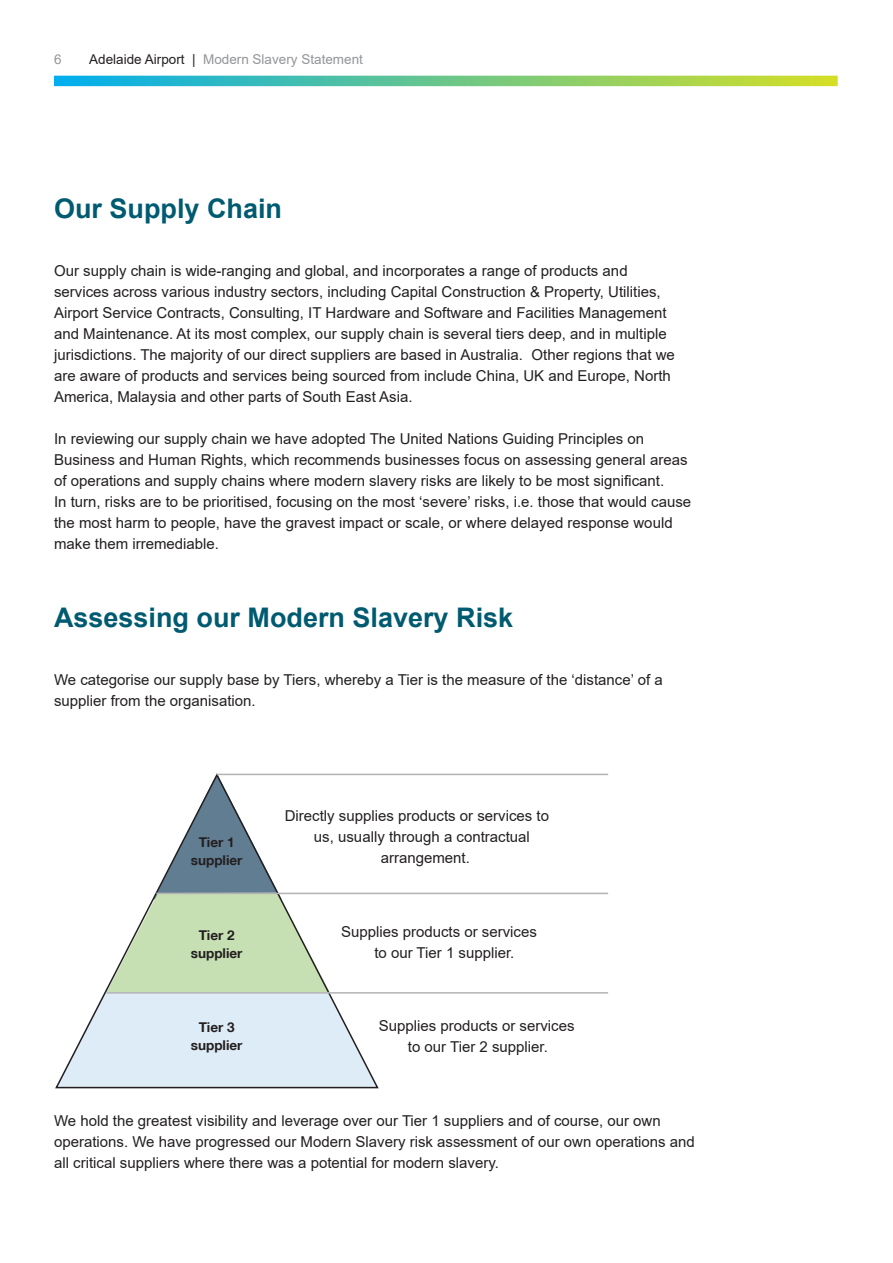
<style>
.page{position:relative;width:893px;height:1263px;background:#fff}
.page>*{position:absolute;margin:0;border:0;box-sizing:border-box;transform-origin:0 0}
.t1{font:700 27px "Arial";color:#005a70}
.t2{font:15px/21px "Arial";color:#231f20}
.t3{font:13.5px "Arial";color:#939598}
.t4{font:13.5px "Airvetica Nue";color:#231f20}
.s1{color:#231f20}
</style>
<div class="page">
<svg style="left:54px;top:76px;width:784px;height:10px;background:#6ac689"></svg>
<svg style="left:55px;top:773px;width:325px;height:316px"></svg>
<hr style="left:217px;top:774px;width:391px;height:1px;background:#b3b3b5">
<hr style="left:156px;top:893px;width:452px;height:1px;background:#b3b3b5">
<hr style="left:107px;top:992px;width:501px;height:1px;background:#b3b3b5">
<p class="t3" style="left:54px;top:50px;width:9px">6</p>
<p class="t3" style="left:89px;top:50px;width:275px"><span class="s1">Adelaide Airport |</span> Modern Slavery Statement</p>
<p class="t1" style="left:54px;top:190px;width:230px">Our Supply Chain</p>
<p class="t2" style="left:54px;top:260px;width:622px">Our supply chain is wide-ranging and global, and incorporates a range of products and services across various industry sectors, including Capital Construction &amp; Property, Utilities, Airport Service Contracts, Consulting, IT Hardware and Software and Facilities Management and Maintenance. At its most complex, our supply chain is several tiers deep, and in multiple jurisdictions. The majority of our direct suppliers are based in Australia. Other regions that we are aware of products and services being sourced from include China, UK and Europe, North America, Malaysia and other parts of South East Asia.</p>
<p class="t2" style="left:54px;top:428px;width:635px">In reviewing our supply chain we have adopted The United Nations Guiding Principles on<br>Business and Human Rights, which recommends businesses focus on assessing general areas of operations and supply chains where modern slavery risks are likely to be most significant.</p>
<p class="t2" style="left:54px;top:491px;width:639px">In turn, risks are to be prioritised, focusing on the most ‘severe’ risks, i.e. those that would cause the most harm to people, have the gravest impact or scale, or where delayed response would make them irremediable.</p>
<p class="t1" style="left:54px;top:599px;width:461px">Assessing our Modern Slavery Risk</p>
<p class="t2" style="left:54px;top:669px;width:610px">We categorise our supply base by Tiers, whereby a Tier is the measure of the ‘distance’ of a supplier from the organisation.</p>
<p class="t4" style="left:199px;top:834px;width:37px">Tier 1</p>
<p class="t4" style="left:191px;top:852px;width:53px">supplier</p>
<p class="t4" style="left:199px;top:927px;width:37px">Tier 2</p>
<p class="t4" style="left:191px;top:945px;width:53px">supplier</p>
<p class="t4" style="left:199px;top:1019px;width:37px">Tier 3</p>
<p class="t4" style="left:191px;top:1037px;width:53px">supplier</p>
<p class="t2" style="left:285px;top:805px;width:266px">Directly supplies products or services to</p>
<p class="t2" style="left:314px;top:826px;width:217px">us, usually through a contractual</p>
<p class="t2" style="left:381px;top:847px;width:91px">arrangement.</p>
<p class="t2" style="left:341px;top:921px;width:197px">Supplies products or services</p>
<p class="t2" style="left:374px;top:942px;width:142px">to our Tier 1 supplier.</p>
<p class="t2" style="left:379px;top:1015px;width:197px">Supplies products or services</p>
<p class="t2" style="left:408px;top:1036px;width:142px">to our Tier 2 supplier.</p>
<p class="t2" style="left:54px;top:1110px;width:642px">We hold the greatest visibility and leverage over our Tier 1 suppliers and of course, our own operations. We have progressed our Modern Slavery risk assessment of our own operations and all critical suppliers where there was a potential for modern slavery.</p>
</div>
